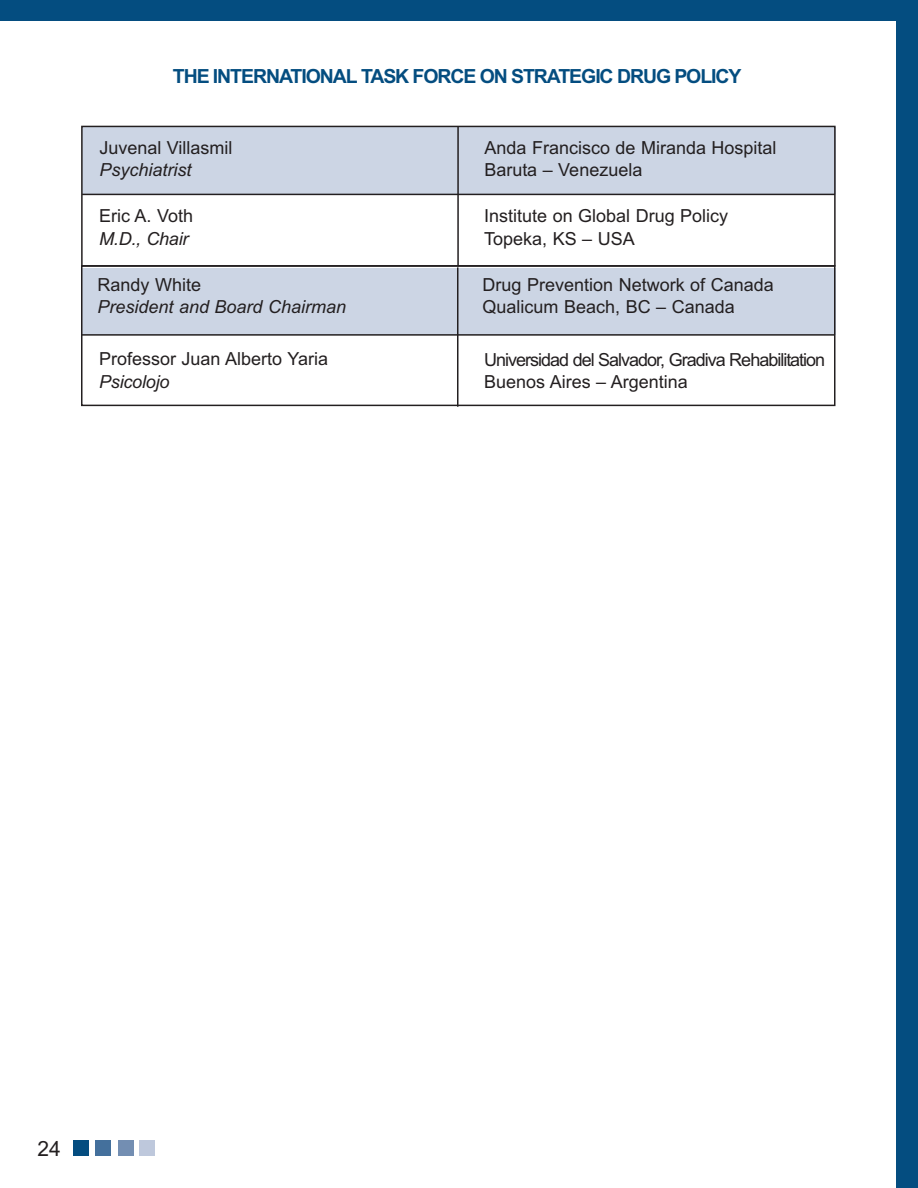
<style>
.page{position:relative;width:918px;height:1188px;background:#fff}
.page>*{position:absolute;margin:0;border:0;box-sizing:border-box;transform-origin:0 0}
.t1{font:21px "Arial";color:#231f20}
.t2{font:700 19.5px "Arial";letter-spacing:-.055em;color:#044d80}
.t3{font:18px/22.6px "Arial";color:#231f20}
.t4{font:18px/22.6px "Arial";letter-spacing:-.055em;color:#231f20}
.t5{font:italic 18px "Arial";color:#231f20}
</style>
<div class="page">
<div style="left:82px;top:268px;width:753px;height:67px;background:#ccd5e4"></div>
<div style="left:897px;top:0;width:21px;height:1188px;background:#044d80"></div>
<div style="left:82px;top:127px;width:753px;height:67px;background:#ccd5e4"></div>
<div style="left:0;top:0;width:904px;height:21px;background:#044d80"></div>
<hr style="left:457px;top:127px;width:2px;height:139px;background:#231f20">
<hr style="left:82px;top:194px;width:753px;height:1px;background:#231f20">
<div style="left:74px;top:1141px;width:15px;height:15px;background:#044d80"></div>
<div style="left:96px;top:1141px;width:15px;height:15px;background:#44709c"></div>
<div style="left:118px;top:1141px;width:15px;height:15px;background:#738eb2"></div>
<div style="left:140px;top:1141px;width:15px;height:15px;background:#bec8dc"></div>
<hr style="left:457px;top:267px;width:1px;height:140px;background:#231f20">
<hr style="left:82px;top:334px;width:753px;height:2px;background:#231f20">
<div style="left:81px;top:126px;width:755px;height:141px;border:2px solid #231f20"></div>
<div style="left:81px;top:265px;width:755px;height:141px;border:2px solid #231f20"></div>
<p class="t2" style="left:173px;top:65px;width:570px">THE INTERNATIONAL TASK FORCE ON STRATEGIC DRUG POLICY</p>
<p class="t3" style="left:99px;top:136px;width:135px">Juvenal Villasmil</p>
<p class="t5" style="left:99px;top:160px;width:94px">Psychiatrist</p>
<p class="t3" style="left:485px;top:136px;width:293px">Anda Francisco de Miranda Hospital<br>Baruta – Venezuela</p>
<p class="t3" style="left:99px;top:205px;width:96px">Eric A. Voth</p>
<p class="t5" style="left:99px;top:228px;width:91px">M.D., Chair</p>
<p class="t3" style="left:484px;top:205px;width:246px">Institute on Global Drug Policy<br>Topeka, KS – USA</p>
<p class="t3" style="left:98px;top:273px;width:105px">Randy White</p>
<p class="t5" style="left:98px;top:297px;width:250px">President and Board Chairman</p>
<p class="t3" style="left:483px;top:273px;width:293px">Drug Prevention Network of Canada<br>Qualicum Beach, BC – Canada</p>
<p class="t3" style="left:99px;top:348px;width:230px">Professor Juan Alberto Yaria</p>
<p class="t5" style="left:99px;top:371px;width:72px">Psicolojo</p>
<p class="t4" style="left:484px;top:348px;width:342px">Universidad del Salvador, Gradiva Rehabilitation<br>Buenos Aires – Argentina</p>
<p class="t1" style="left:38px;top:1136px;width:25px">24</p>
</div>
